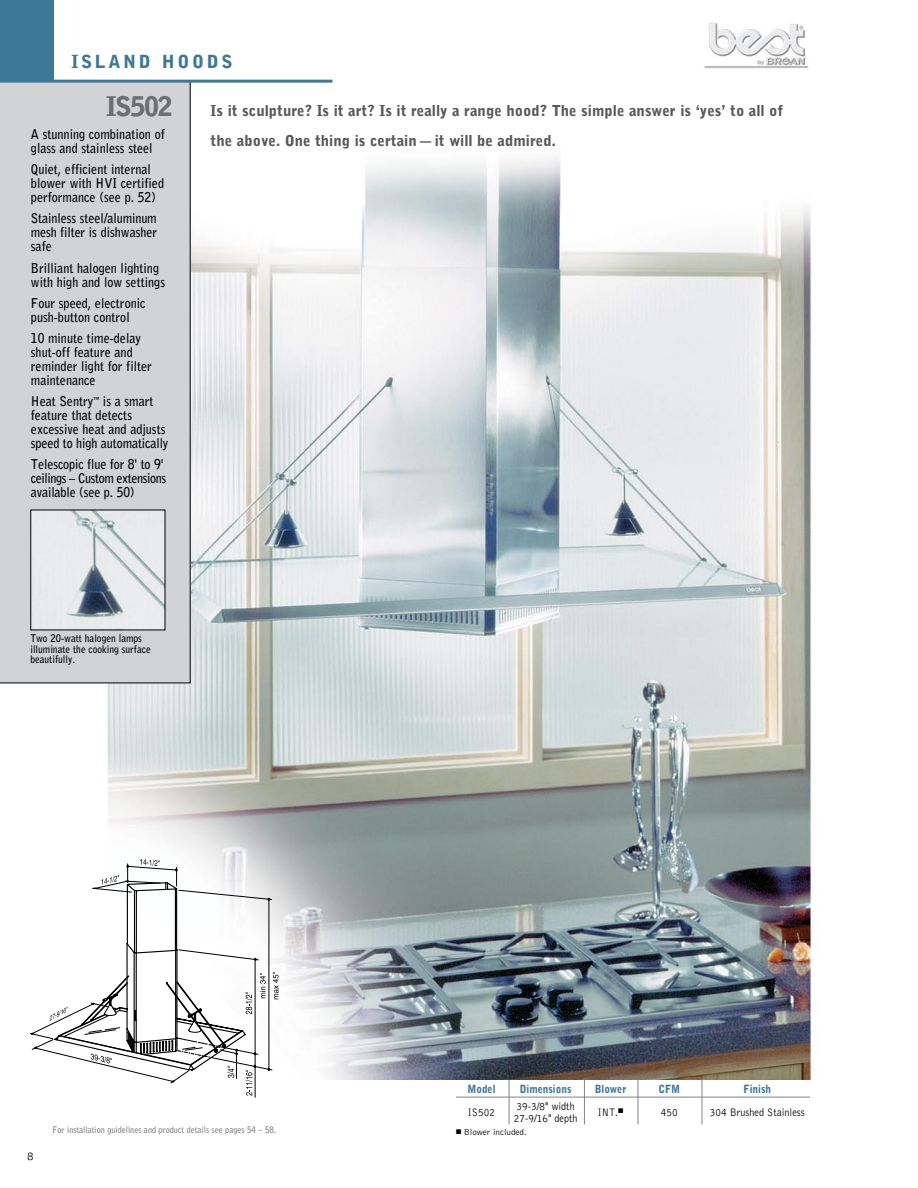
<style>
.page{position:relative;width:918px;height:1188px;background:#fff}
.page>*{position:absolute;margin:0;border:0;box-sizing:border-box;transform-origin:0 0}
.t1{font:900 27px "Bell Gothic";letter-spacing:-.05em;color:#6d6f71}
.t2{font:900 18px "Bell Gothic";letter-spacing:.15em;color:#3e7898}
.t3{font:900 15px/30px "Bell Gothic";color:#58595b}
.t4{font:700 13.5px/13.8px "Bell Gothic";color:#000;scale:.9 1}
.t5{font:300 11.25px "Bell Gothic";color:#000;scale:.9 1}
.t6{font:900 11.25px "Bell Gothic";color:#3e7898;scale:.9 1}
.t7{font:700 10.5px/10.5px "Bell Gothic";color:#000;scale:.9 1}
.t8{font:700 9px "Bell Gothic";color:#808284;scale:.9 1}
.t9{font:300 9px "Bell Gothic";color:#000}
</style>
<div class="page">
<hr style="left:702px;top:1046px;width:1px;height:78px;background:#808284">
<hr style="left:638px;top:1046px;width:1px;height:78px;background:#808284">
<hr style="left:584px;top:1046px;width:1px;height:78px;background:#808284">
<hr style="left:509px;top:1046px;width:1px;height:78px;background:#808284">
<img style="left:0;top:79px;width:814px;height:1001px">
<img style="left:679px;top:23px;width:135px;height:63px">
<div style="left:0;top:0;width:54px;height:81px;background:#3e7898"></div>
<svg style="left:31px;top:859px;width:248px;height:239px"></svg>
<div style="left:0;top:83px;width:191px;height:600px;background:#d1d3d4"></div>
<img style="left:32px;top:512px;width:131px;height:116px">
<hr style="left:0;top:80px;width:332px;height:3px;background:#3e7898">
<hr style="left:456px;top:1097px;width:354px;height:1px;background:#808284">
<h2 class="t2" style="left:71px;top:51px;width:163px">ISLAND HOODS</h2>
<h1 class="t1" style="left:106px;top:91px;width:68px">IS502</h1>
<p class="t3" style="left:211px;top:96px;width:574px">Is it sculpture? Is it art? Is it really a range hood? The simple answer is ‘yes’ to all of the above. One thing is certain — it will be admired.</p>
<p class="t4" style="left:31px;top:127px;width:150px">A stunning combination of glass and stainless steel</p>
<p class="t4" style="left:31px;top:163px;width:149px">Quiet, efficient internal blower with HVI certified performance (see p. 52)</p>
<p class="t4" style="left:31px;top:212px;width:142px;text-align:justify">Stainless steel/aluminum mesh filter is dishwasher safe</p>
<p class="t4" style="left:31px;top:261px;width:151px">Brilliant halogen lighting with high and low settings</p>
<p class="t4" style="left:31px;top:296px;width:129px">Four speed, electronic push-button control</p>
<p class="t4" style="left:31px;top:332px;width:136px">10 minute time-delay shut-off feature and reminder light for filter maintenance</p>
<p class="t4" style="left:31px;top:395px;width:154px">Heat Sentry<sup>™</sup> is a smart feature that detects excessive heat and adjusts speed to high automatically</p>
<p class="t4" style="left:31px;top:458px;width:152px">Telescopic flue for 8' to 9' ceilings – Custom extensions available (see p. 50)</p>
<p class="t7" style="left:30px;top:633px;width:135px">Two 20-watt halogen lamps illuminate the cooking surface beautifully.</p>
<p class="t8" style="left:52px;top:1124px;width:250px">For installation guidelines and product details see pages 54 – 58.</p>
<p class="t6" style="left:467px;top:1083px;width:33px">Model</p>
<p class="t6" style="left:520px;top:1083px;width:59px">Dimensions</p>
<p class="t6" style="left:595px;top:1083px;width:37px">Blower</p>
<p class="t6" style="left:658px;top:1083px;width:26px">CFM</p>
<p class="t6" style="left:744px;top:1083px;width:32px">Finish</p>
<p class="t5" style="left:468px;top:1106px;width:32px">IS502</p>
<p class="t5" style="left:517px;top:1100px;width:66px">39-3/8" width</p>
<p class="t5" style="left:598px;top:1106px;width:30px">INT.■</p>
<p class="t5" style="left:661px;top:1106px;width:20px">450</p>
<p class="t5" style="left:710px;top:1106px;width:107px">304 Brushed Stainless</p>
<p class="t5" style="left:514px;top:1112px;width:72px">27-9/16" depth</p>
<p class="t9" style="left:456px;top:1127px;width:72px">■ Blower included.</p>
</div>
